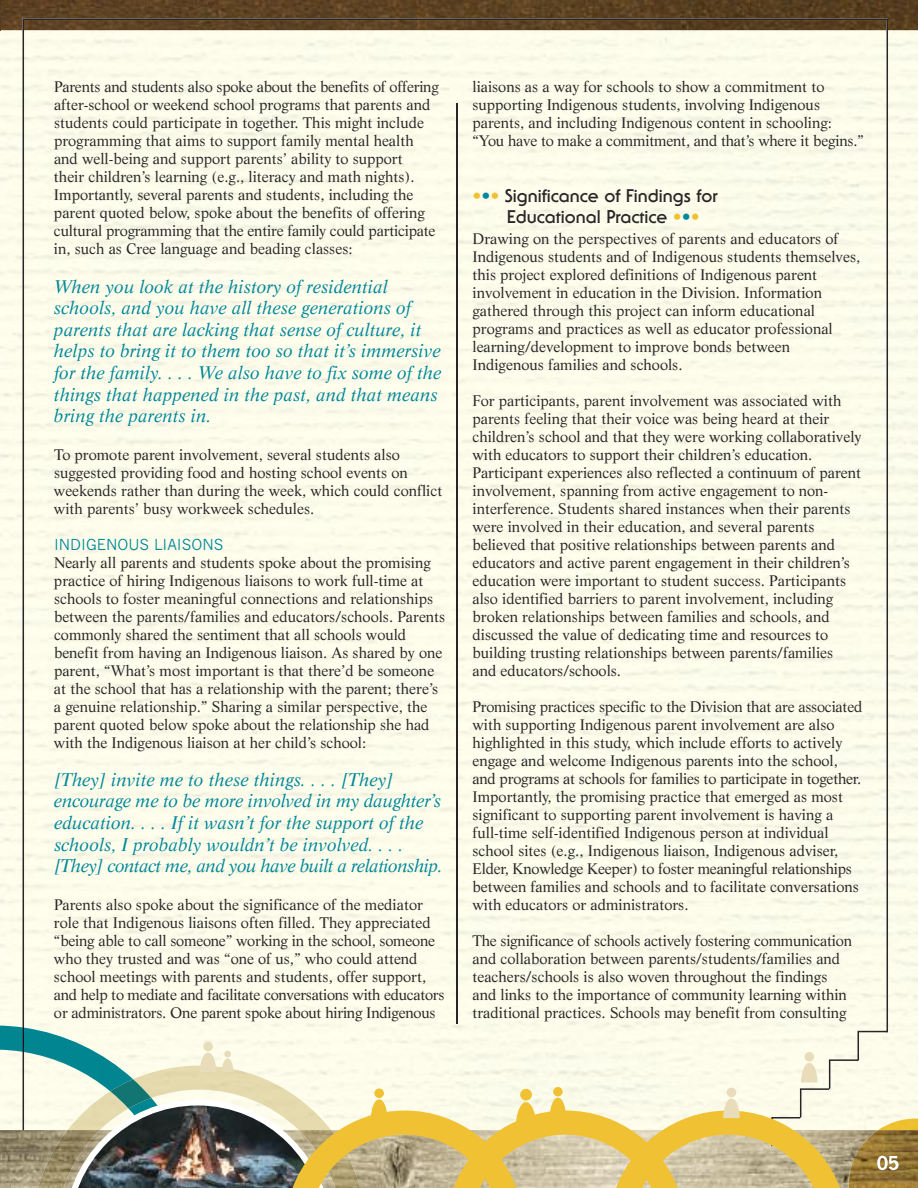
<style>
.page{position:relative;width:918px;height:1188px;background:#fff}
.page>*{position:absolute;margin:0;border:0;box-sizing:border-box;transform-origin:0 0}
.t1{font:italic 18px/21.6px "Life";color:#00879a}
.t2{font:700 18px/21.6px "Serif Gothic";color:#272526}
.t3{font:15px/18px "Life";color:#272526}
.t4{font:15px "News Gothic";color:#00879a}
.s1{color:#f0c233}
.s2{color:#00879a}
</style>
<div class="page">
<img style="left:0;top:0;width:918px;height:1130px">
<div style="left:23px;top:19px;width:865px;height:1111px;background:#fdfceb"></div>
<img style="left:0;top:1130px;width:38px;height:58px">
<img style="left:24px;top:1028px;width:150px;height:102px">
<img style="left:0;top:1026px;width:23px;height:26px">
<svg style="left:23px;top:1027px;width:1px;height:25px"></svg>
<hr style="left:456px;top:103px;width:2px;height:921px;background:#272526">
<img style="left:38px;top:1130px;width:26px;height:58px">
<img style="left:899px;top:1119px;width:19px;height:11px">
<img style="left:899px;top:1130px;width:19px;height:58px">
<svg style="left:64px;top:1031px;width:835px;height:157px"></svg>
<p class="t3" style="left:54px;top:79px;width:386px">Parents and students also spoke about the benefits of offering after-school or weekend school programs that parents and students could participate in together. This might include programming that aims to support family mental health and well-being and support parents’ ability to support<br>their children’s learning (e.g., literacy and math nights).<br>Importantly, several parents and students, including the parent quoted below, spoke about the benefits of offering cultural programming that the entire family could participate in, such as Cree language and beading classes:</p>
<p class="t1" style="left:54px;top:277px;width:389px">When you look at the history of residential schools, and you have all these generations of parents that are lacking that sense of culture, it helps to bring it to them too so that it’s immersive for the family. . . . We also have to fix some of the things that happened in the past, and that means bring the parents in.</p>
<p class="t3" style="left:54px;top:446px;width:390px">To promote parent involvement, several students also suggested providing food and hosting school events on weekends rather than during the week, which could conflict with parents’ busy workweek schedules.</p>
<p class="t4" style="left:54px;top:536px;width:171px">INDIGENOUS LIAISONS</p>
<p class="t3" style="left:54px;top:554px;width:393px">Nearly all parents and students spoke about the promising practice of hiring Indigenous liaisons to work full-time at schools to foster meaningful connections and relationships between the parents/families and educators/schools. Parents commonly shared the sentiment that all schools would benefit from having an Indigenous liaison. As shared by one parent, “What’s most important is that there’d be someone at the school that has a relationship with the parent; there’s a genuine relationship.” Sharing a similar perspective, the parent quoted below spoke about the relationship she had with the Indigenous liaison at her child’s school:</p>
<p class="t1" style="left:54px;top:770px;width:390px">[They] invite me to these things. . . . [They] encourage me to be more involved in my daughter’s education. . . . If it wasn’t for the support of the schools, I probably wouldn’t be involved. . . . [They] contact me, and you have built a relationship.</p>
<p class="t3" style="left:54px;top:896px;width:392px">Parents also spoke about the significance of the mediator role that Indigenous liaisons often filled. They appreciated “being able to call someone” working in the school, someone who they trusted and was “one of us,” who could attend school meetings with parents and students, offer support, and help to mediate and facilitate conversations with educators or administrators. One parent spoke about hiring Indigenous</p>
<p class="t3" style="left:472px;top:79px;width:393px">liaisons as a way for schools to show a commitment to supporting Indigenous students, involving Indigenous parents, and including Indigenous content in schooling: “You have to make a commitment, and that’s where it begins.”</p>
<p class="t2" style="left:507px;top:187px;width:212px;text-indent:-34px"><span class="s1">•</span><span class="s2">•</span><span class="s1">•</span> Significance of Findings for<br>Educational Practice <span class="s1">•</span><span class="s2">•</span><span class="s1">•</span></p>
<p class="t3" style="left:472px;top:230px;width:389px">Drawing on the perspectives of parents and educators of Indigenous students and of Indigenous students themselves, this project explored definitions of Indigenous parent involvement in education in the Division. Information gathered through this project can inform educational programs and practices as well as educator professional learning/development to improve bonds between Indigenous families and schools.</p>
<p class="t3" style="left:472px;top:392px;width:390px">For participants, parent involvement was associated with parents feeling that their voice was being heard at their children’s school and that they were working collaboratively with educators to support their children’s education.<br>Participant experiences also reflected a continuum of parent involvement, spanning from active engagement to non&shy;interference. Students shared instances when their parents were involved in their education, and several parents believed that positive relationships between parents and educators and active parent engagement in their children’s education were important to student success. Participants also identified barriers to parent involvement, including broken relationships between families and schools, and discussed the value of dedicating time and resources to building trusting relationships between parents/families<br>and educators/schools.</p>
<p class="t3" style="left:472px;top:698px;width:391px">Promising practices specific to the Division that are associated with supporting Indigenous parent involvement are also highlighted in this study, which include efforts to actively engage and welcome Indigenous parents into the school, and programs at schools for families to participate in together.<br>Importantly, the promising practice that emerged as most significant to supporting parent involvement is having a full-time self-identified Indigenous person at individual school sites (e.g., Indigenous liaison, Indigenous adviser, Elder, Knowledge Keeper) to foster meaningful relationships between families and schools and to facilitate conversations with educators or administrators.</p>
<p class="t3" style="left:472px;top:932px;width:381px">The significance of schools actively fostering communication and collaboration between parents/students/families and teachers/schools is also woven throughout the findings and links to the importance of community learning within traditional practices. Schools may benefit from consulting</p>
</div>
